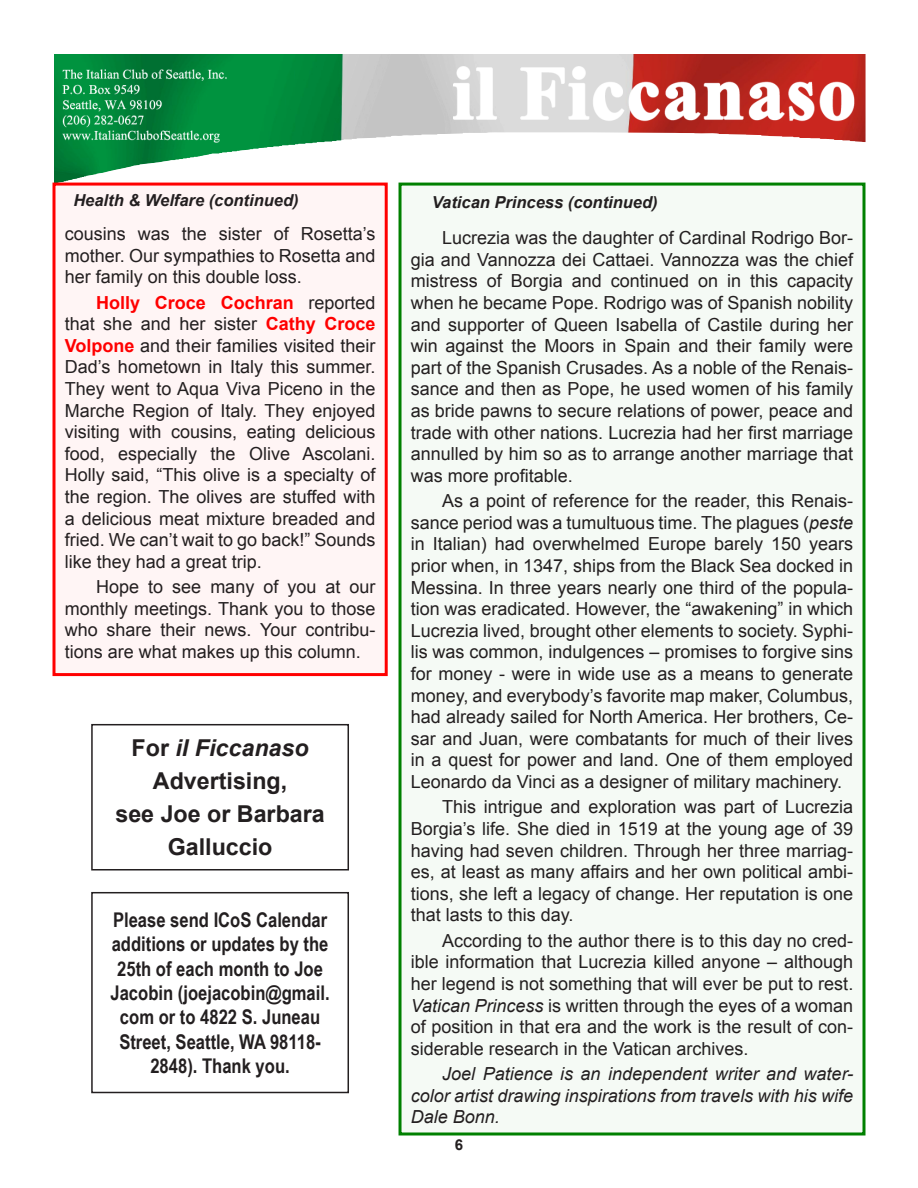
<style>
.page{position:relative;width:918px;height:1188px;background:#fff}
.page>*{position:absolute;margin:0;border:0;box-sizing:border-box;transform-origin:0 0}
.t1{font:700 23.25px/33px "Arial";color:#231f20;text-align:center}
.Body1{font:700 20.25px/24.3px "Arial Narrow";color:#231f20;text-align:center}
.Body_Text{font:18px/21.6px "Arial";color:#231f20;text-align:justify}
.Body_Text-2{font:italic 18px/21.6px "Arial";color:#231f20;text-align:justify}
.body1_author{font:italic 700 16.5px "Arial";color:#231f20}
.t2{font:700 15px "Arial";color:#231f20}
.s1{font-weight:700;color:#f00}
.s2{font-style:italic}
</style>
<div class="page">
<img style="left:54px;top:54px;width:812px;height:130px">
<div style="left:54px;top:184px;width:332px;height:491px;background:#fff5f5"></div>
<div style="left:52px;top:183px;width:336px;height:493px;border:3px solid #f00"></div>
<div style="left:400px;top:184px;width:464px;height:950px;background:#f5faf5"></div>
<div style="left:399px;top:183px;width:467px;height:953px;border:3px solid #008000"></div>
<div style="left:91px;top:724px;width:258px;height:147px;border:2px solid #231f20"></div>
<div style="left:91px;top:892px;width:258px;height:201px;border:2px solid #231f20"></div>
<p class="body1_author" style="left:73px;top:189px;width:227px">Health &amp; Welfare (continued)</p>
<p class="Body_Text" style="left:65px;top:223px;width:312px">cousins was the sister of Rosetta’s mother. Our sympathies to Rosetta and her family on this double loss.</p>
<p class="Body_Text" style="left:65px;top:292px;width:312px;text-indent:32px"><span class="s1">Holly Croce Cochran</span> reported that she and her sister <span class="s1">Cathy Croce Volpone</span> and their families visited their Dad’s hometown in Italy this summer.<br>They went to Aqua Viva Piceno in the Marche Region of Italy. They enjoyed visiting with cousins, eating delicious food, especially the Olive Ascolani.<br>Holly said, “This olive is a specialty of the region. The olives are stuffed with a delicious meat mixture breaded and fried. We can’t wait to go back!” Sounds like they had a great trip.</p>
<p class="Body_Text" style="left:65px;top:576px;width:312px;text-indent:32px">Hope to see many of you at our monthly meetings. Thank you to those who share their news. Your contribu&shy;tions are what makes up this column.</p>
<p class="t1" style="left:132px;top:732px;width:179px">For <span class="s2">il Ficcanaso<br></span>Advertising,</p>
<p class="t1" style="left:115px;top:798px;width:211px">see Joe or Barbara<br>Galluccio</p>
<p class="Body1" style="left:110px;top:907px;width:221px">Please send ICoS Calendar additions or updates by the<br>25th of each month to Joe<br>Jacobin (joejacobin@gmail. com or to 4822 S. Juneau<br>Street, Seattle, WA 98118-<br>2848). Thank you.</p>
<p class="body1_author" style="left:432px;top:191px;width:227px">Vatican Princess (continued)</p>
<p class="Body_Text" style="left:411px;top:227px;width:444px;text-indent:32px">Lucrezia was the daughter of Cardinal Rodrigo Bor&shy;gia and Vannozza dei Cattaei. Vannozza was the chief mistress of Borgia and continued on in this capacity when he became Pope. Rodrigo was of Spanish nobility and supporter of Queen Isabella of Castile during her win against the Moors in Spain and their family were part of the Spanish Crusades. As a noble of the Renais&shy;sance and then as Pope, he used women of his family as bride pawns to secure relations of power, peace and trade with other nations. Lucrezia had her first marriage annulled by him so as to arrange another marriage that was more profitable.</p>
<p class="Body_Text" style="left:411px;top:490px;width:444px;text-indent:32px">As a point of reference for the reader, this Renais&shy;sance period was a tumultuous time. The plagues (<span class="s2">peste </span>in Italian) had overwhelmed Europe barely 150 years prior when, in 1347, ships from the Black Sea docked in Messina. In three years nearly one third of the popula&shy;tion was eradicated. However, the “awakening” in which Lucrezia lived, brought other elements to society. Syphi&shy;lis was common, indulgences – promises to forgive sins for money - were in wide use as a means to generate money, and everybody’s favorite map maker, Columbus, had already sailed for North America. Her brothers, Ce&shy;sar and Juan, were combatants for much of their lives in a quest for power and land. One of them employed Leonardo da Vinci as a designer of military machinery.</p>
<p class="Body_Text" style="left:411px;top:796px;width:444px;text-indent:32px">This intrigue and exploration was part of Lucrezia Borgia’s life. She died in 1519 at the young age of 39 having had seven children. Through her three marriag&shy;es, at least as many affairs and her own political ambi&shy;tions, she left a legacy of change. Her reputation is one that lasts to this day.</p>
<p class="Body_Text" style="left:411px;top:930px;width:444px;text-indent:32px">According to the author there is to this day no cred&shy;ible information that Lucrezia killed anyone – although her legend is not something that will ever be put to rest.<br><span class="s2">Vatican Princess</span> is written through the eyes of a woman of position in that era and the work is the result of con&shy;siderable research in the Vatican archives.</p>
<p class="Body_Text-2" style="left:411px;top:1063px;width:444px;text-indent:32px">Joel Patience is an independent writer and water&shy;color artist drawing inspirations from travels with his wife Dale Bonn.</p>
<p class="t2" style="left:455px;top:1135px;width:10px">6</p>
</div>
